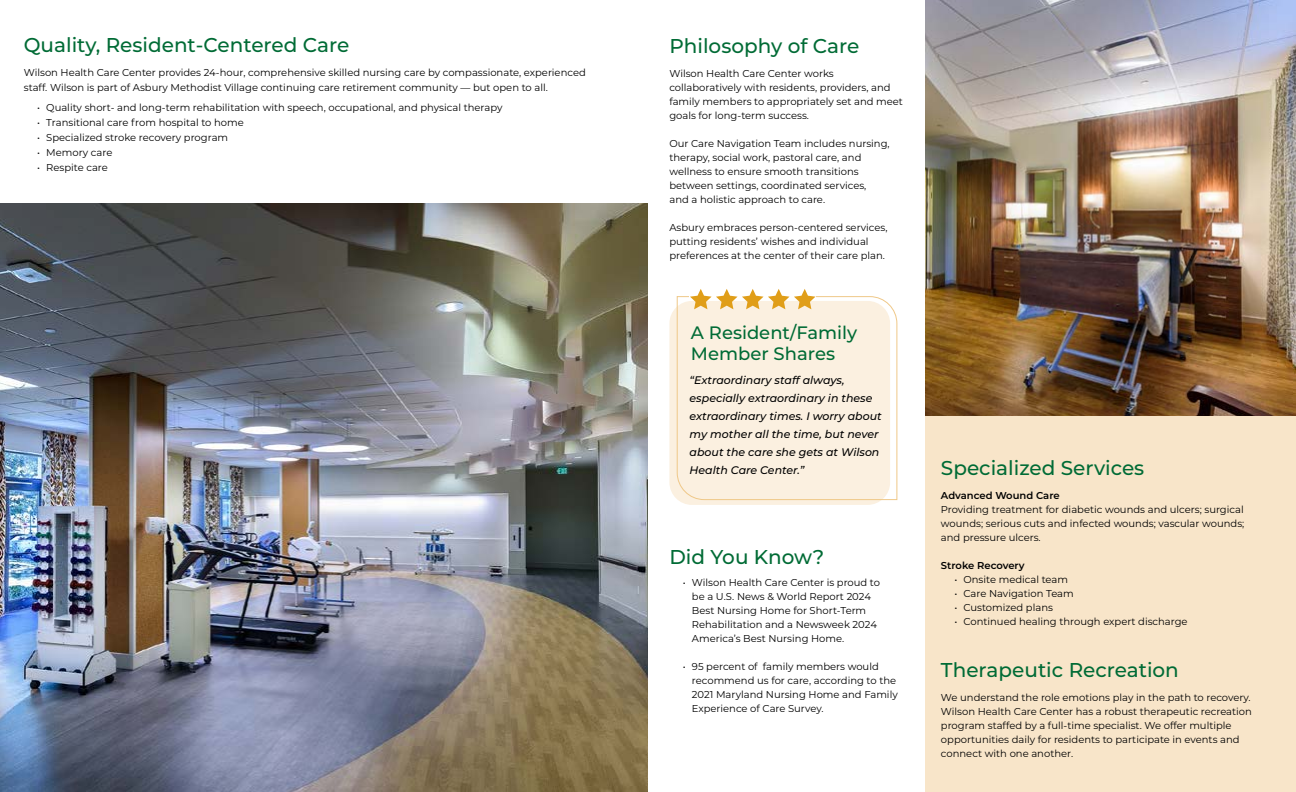
<style>
.page{position:relative;width:1296px;height:792px;background:#fff}
.page>*{position:absolute;margin:0;border:0;box-sizing:border-box;transform-origin:0 0}
.t1{font:500 20px "Montserrat";color:#006b35}
.t2{font:500 18px/21.6px "Montserrat";color:#006b35}
.t3{font:italic 500 11px/18px "Montserrat";color:#000}
.t4{font:10px/14px "Montserrat";color:#000}
.t5{font:600 10px "Montserrat";color:#000}
</style>
<div class="page">
<img style="left:0;top:203px;width:648px;height:589px">
<div style="left:925px;top:0;width:371px;height:792px;background:#f8e5c9"></div>
<img style="left:925px;top:0;width:371px;height:415px">
<div style="left:669px;top:301px;width:221px;height:204px;background:#fbf0e0;border-radius:22px"></div>
<svg style="left:676px;top:296px;width:222px;height:205px"></svg>
<svg style="left:690px;top:289px;width:126px;height:20px"></svg>
<p class="t1" style="left:24px;top:31px;width:327px">Quality, Resident-Centered Care</p>
<p class="t4" style="left:24px;top:64px;width:564px;line-height:15px">Wilson Health Care Center provides 24-hour, comprehensive skilled nursing care by compassionate, experienced staff. Wilson is part of Asbury Methodist Village continuing care retirement community — but open to all.</p>
<p class="t4" style="left:37px;top:100px;width:467px">• Quality short- and long-term rehabilitation with speech, occupational, and physical therapy</p>
<p class="t4" style="left:37px;top:115px;width:208px">• Transitional care from hospital to home</p>
<p class="t4" style="left:37px;top:130px;width:192px">• Specialized stroke recovery program</p>
<p class="t4" style="left:37px;top:145px;width:77px">• Memory care</p>
<p class="t4" style="left:37px;top:160px;width:72px">• Respite care</p>
<p class="t1" style="left:669px;top:32px;width:191px">Philosophy of Care</p>
<p class="t4" style="left:669px;top:66px;width:235px">Wilson Health Care Center works collaboratively with residents, providers, and family members to appropriately set and meet goals for long-term success.</p>
<p class="t4" style="left:669px;top:136px;width:222px">Our Care Navigation Team includes nursing, therapy, social work, pastoral care, and wellness to ensure smooth transitions between settings, coordinated services,</p>
<p class="t4" style="left:669px;top:192px;width:157px">and a holistic approach to care.</p>
<p class="t4" style="left:669px;top:220px;width:220px">Asbury embraces person-centered services, putting residents’ wishes and individual preferences at the center of their care plan.</p>
<p class="t2" style="left:691px;top:321px;width:168px">A Resident/Family<br>Member Shares</p>
<p class="t3" style="left:690px;top:371px;width:194px">“Extraordinary staff always, especially extraordinary in these extraordinary times. I worry about my mother all the time, but never about the care she gets at Wilson<br>Health Care Center.”</p>
<p class="t1" style="left:669px;top:543px;width:156px">Did You Know?</p>
<p class="t4" style="left:692px;top:575px;width:190px;text-indent:-9px">• Wilson Health Care Center is proud to be a U.S. News &amp; World Report 2024<br>Best Nursing Home for Short-Term Rehabilitation and a Newsweek 2024<br>America’s Best Nursing Home.</p>
<p class="t4" style="left:692px;top:659px;width:207px;text-indent:-9px">• 95 percent of family members would recommend us for care, according to the 2021 Maryland Nursing Home and Family Experience of Care Survey.</p>
<p class="t1" style="left:941px;top:454px;width:205px">Specialized Services</p>
<p class="t5" style="left:941px;top:488px;width:120px">Advanced Wound Care</p>
<p class="t4" style="left:941px;top:502px;width:305px">Providing treatment for diabetic wounds and ulcers; surgical wounds; serious cuts and infected wounds; vascular wounds;</p>
<p class="t4" style="left:941px;top:530px;width:101px">and pressure ulcers.</p>
<p class="t5" style="left:941px;top:558px;width:85px">Stroke Recovery</p>
<p class="t4" style="left:954px;top:572px;width:115px">• Onsite medical team</p>
<p class="t4" style="left:954px;top:586px;width:121px">• Care Navigation Team</p>
<p class="t4" style="left:954px;top:600px;width:100px">• Customized plans</p>
<p class="t4" style="left:954px;top:614px;width:235px">• Continued healing through expert discharge</p>
<p class="t1" style="left:941px;top:656px;width:239px">Therapeutic Recreation</p>
<p class="t4" style="left:941px;top:690px;width:311px">We understand the role emotions play in the path to recovery.</p>
<p class="t4" style="left:941px;top:704px;width:312px">Wilson Health Care Center has a robust therapeutic recreation program staffed by a full-time specialist. We offer multiple opportunities daily for residents to participate in events and</p>
<p class="t4" style="left:941px;top:746px;width:134px">connect with one another.</p>
</div>
